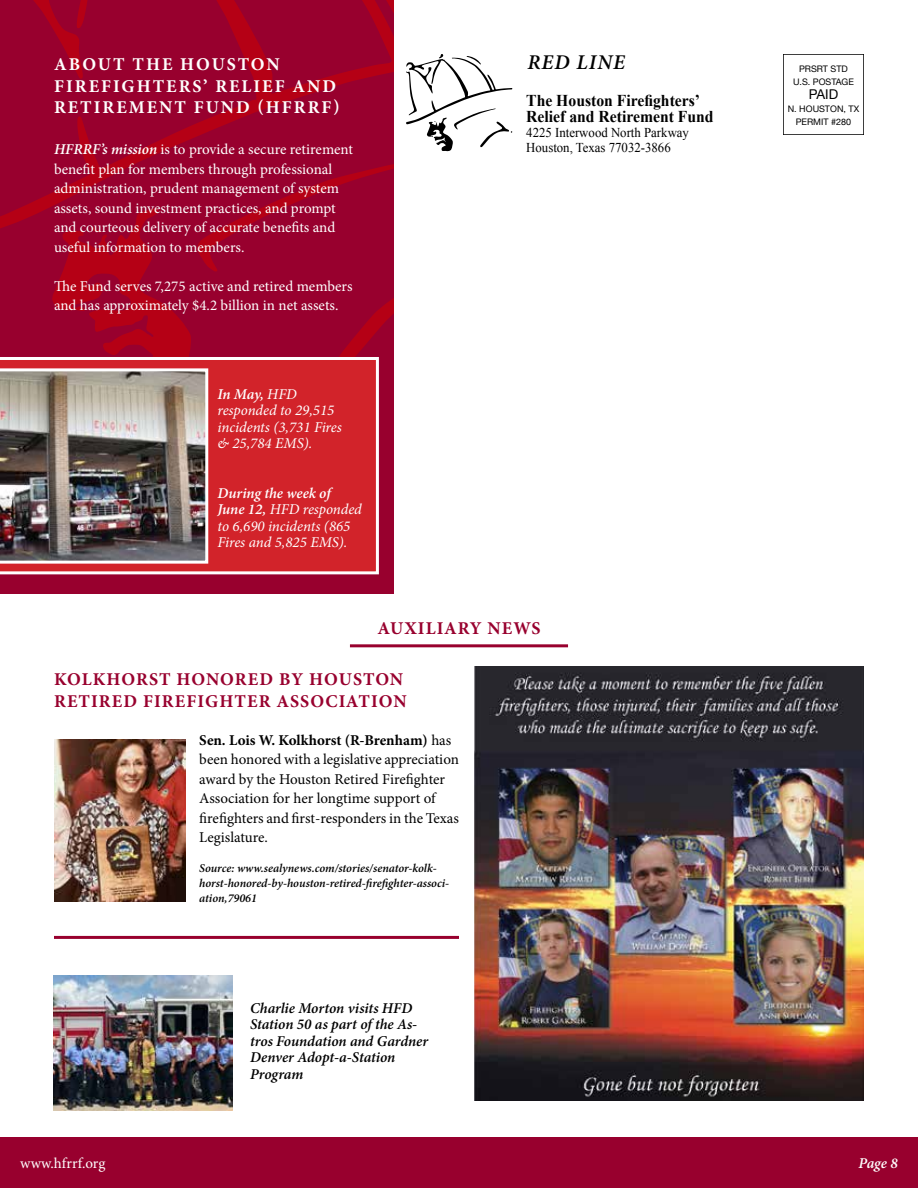
<style>
.page{position:relative;width:918px;height:1188px;background:#fff}
.page>*{position:absolute;margin:0;border:0;box-sizing:border-box;transform-origin:0 0}
.t1{font:italic 600 21px "Minion Pro";letter-spacing:.05em;color:#000}
.t2{font:700 18px/21.6px "Minion Pro";letter-spacing:.06em;color:#98002e}
.t3{font:700 18px/21.6px "Minion Pro";letter-spacing:.11em;color:#fff}
.t4{font:700 16.5px/16.5px "Times New Roman";color:#000;scale:.95 1}
.t5{font:15px/19.5px "Minion Pro";color:#fff}
.t6{font:15px/19.5px "Minion Pro";letter-spacing:-.005em;color:#000}
.t7{font:italic 15px/16.5px "Minion Pro";letter-spacing:-.005em;color:#fff}
.t8{font:italic 600 15px/16.5px "Minion Pro";letter-spacing:-.005em;color:#000}
.t9{font:italic 600 15px "Minion Pro";color:#fff}
.t10{font:13.5px/15px "Times New Roman";color:#000;scale:.95 1}
.t11{font:13.5px "Helvetica Neue";color:#000}
.t12{font:italic 600 12px/15px "Minion Pro";letter-spacing:-.005em;color:#000}
.t13{font:9px/13px "Helvetica Neue";color:#000;text-align:center}
.s1{font-weight:600;font-style:italic}
.s2{font-weight:600}
.s3{font-weight:700}
</style>
<div class="page">
<div style="left:0;top:1137px;width:918px;height:51px;background:#98002e"></div>
<div style="left:0;top:0;width:406px;height:594px;background:#98002e"></div>
<svg style="left:33px;top:0;width:362px;height:159px"></svg>
<div style="left:395px;top:0;width:157px;height:603px;background:#fff"></div>
<svg style="left:406px;top:54px;width:106px;height:97px"></svg>
<img style="left:54px;top:740px;width:132px;height:162px">
<img style="left:54px;top:976px;width:179px;height:134px">
<img style="left:474px;top:666px;width:390px;height:435px">
<hr style="left:350px;top:644px;width:218px;height:3px;background:#98002e">
<hr style="left:54px;top:936px;width:405px;height:3px;background:#98002e">
<svg style="left:783px;top:54px;width:81px;height:81px"></svg>
<svg style="left:0;top:564px;width:379px;height:10px"></svg>
<svg style="left:0;top:159px;width:395px;height:405px"></svg>
<p class="t3" style="left:54px;top:53px;width:287px">ABOUT THE HOUSTON<br>FIREFIGHTERS’ RELIEF AND<br>RETIREMENT FUND (HFRRF)</p>
<p class="t5" style="left:54px;top:140px;width:301px"><span class="s1">HFRRF’s mission</span> is to provide a secure retirement benefit plan for members through professional administration, prudent management of system assets, sound investment practices, and prompt and courteous delivery of accurate benefits and useful information to members.</p>
<p class="t5" style="left:54px;top:276px;width:300px">The Fund serves 7,275 active and retired members and has approximately $4.2 billion in net assets.</p>
<h1 class="t1" style="left:527px;top:48px;width:99px">RED LINE</h1>
<p class="t4" style="left:526px;top:92px;width:199px">The Houston Firefighters’<br>Relief and Retirement Fund</p>
<p class="t10" style="left:526px;top:125px;width:173px">4225 Interwood North Parkway<br>Houston, Texas 77032-3866</p>
<p class="t7" style="left:218px;top:386px;width:126px"><span class="s2">In May,</span> HFD responded to 29,515 incidents (3,731 Fires &amp; 25,784 EMS).</p>
<p class="t7" style="left:218px;top:485px;width:146px"><span class="s2">During the week of<br>June 12,</span> HFD responded to 6,690 incidents (865<br>Fires and 5,825 EMS).</p>
<p class="t2" style="left:378px;top:617px;width:164px">AUXILIARY NEWS</p>
<p class="t2" style="left:54px;top:669px;width:354px">KOLKHORST HONORED BY HOUSTON<br>RETIRED FIREFIGHTER ASSOCIATION</p>
<p class="t6" style="left:199px;top:730px;width:261px"><span class="s3">Sen. Lois W. Kolkhorst (R-Brenham)</span> has been honored with a legislative appreciation award by the Houston Retired Firefighter Association for her longtime support of firefighters and first-responders in the Texas Legislature.</p>
<p class="t12" style="left:199px;top:861px;width:252px">Source: www.sealynews.com/stories/senator-kolk&shy;horst-honored-by-houston-retired-firefighter-associ&shy;ation,79061</p>
<p class="t8" style="left:250px;top:999px;width:179px">Charlie Morton visits HFD<br>Station 50 as part of the As&shy;tros Foundation and Gardner<br>Denver Adopt-a-Station<br>Program</p>
<p class="t13" style="left:793px;top:63px;width:62px">PRSRT STD<br>U.S. POSTAGE</p>
<p class="t11" style="left:809px;top:84px;width:31px">PAID</p>
<p class="t13" style="left:788px;top:103px;width:73px">N. HOUSTON, TX<br>PERMIT #280</p>
<p class="t5" style="left:20px;top:1153px;width:87px">www.hfrrf.org</p>
<p class="t9" style="left:859px;top:1153px;width:41px">Page 8</p>
</div>
